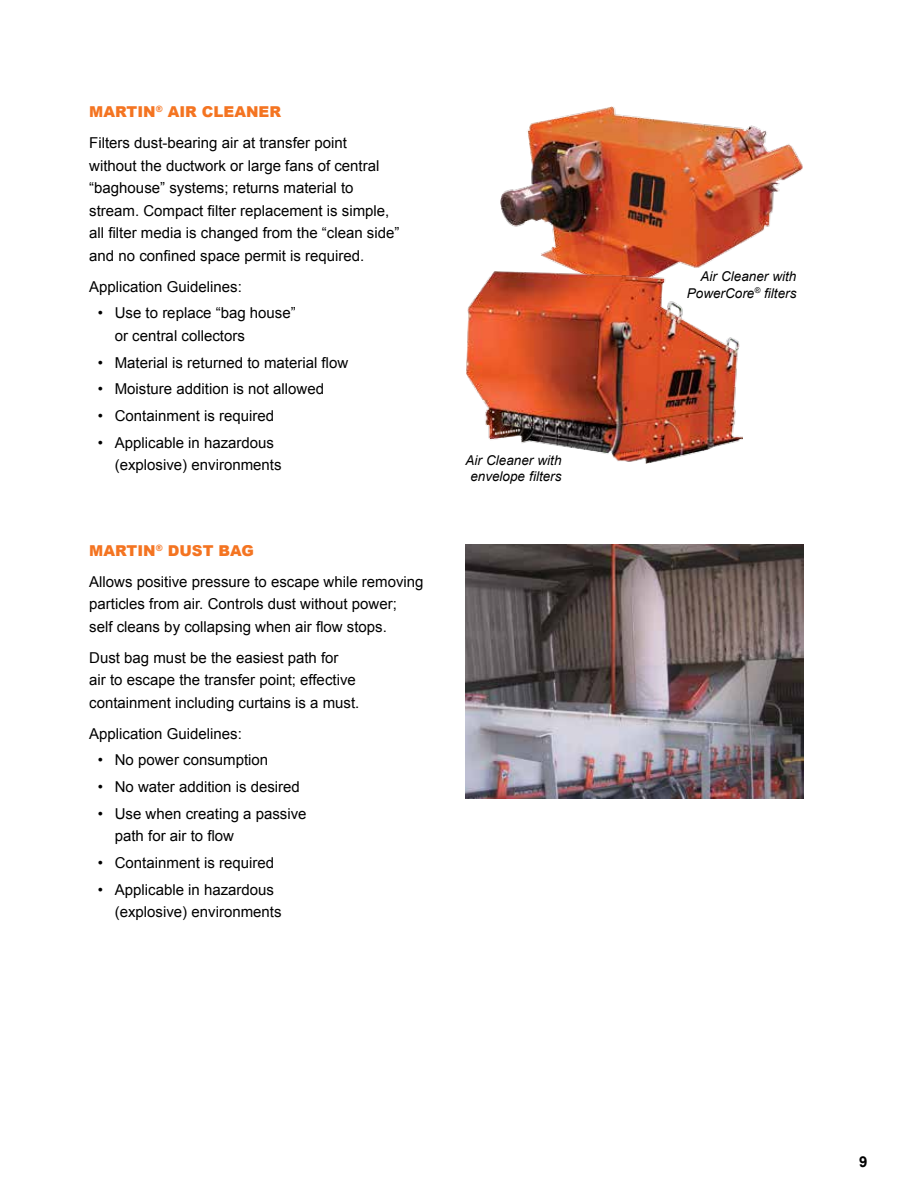
<style>
.page{position:relative;width:918px;height:1188px;background:#fff}
.page>*{position:absolute;margin:0;border:0;box-sizing:border-box;transform-origin:0 0}
.t1{font:15px/22.5px "Arial";color:#000}
.t2{font:700 15px "Arial";color:#000}
.t3{font:italic 13.5px/16.2px "Arial";color:#000;text-align:center}
.s1{font-weight:900;color:#f47421}
</style>
<div class="page">
<img style="left:465px;top:545px;width:338px;height:253px">
<img style="left:500px;top:106px;width:303px;height:165px">
<img style="left:466px;top:271px;width:276px;height:192px">
<p class="t1" style="left:89px;top:96px;width:259px;line-height:31px"><span class="s1">MARTIN</span><sup>®</sup> <span class="s1">AIR CLEANER<br></span>Filters dust-bearing air at transfer point</p>
<p class="t1" style="left:89px;top:154px;width:312px">without the ductwork or large fans of central “baghouse” systems; returns material to stream. Compact filter replacement is simple, all filter media is changed from the “clean side” and no confined space permit is required.</p>
<p class="t1" style="left:89px;top:275px;width:154px">Application Guidelines:</p>
<p class="t1" style="left:115px;top:302px;width:182px;text-indent:-17px">• Use to replace “bag house” or central collectors</p>
<p class="t1" style="left:98px;top:351px;width:252px">• Material is returned to material flow</p>
<p class="t1" style="left:98px;top:378px;width:228px">• Moisture addition is not allowed</p>
<p class="t1" style="left:98px;top:405px;width:178px">• Containment is required</p>
<p class="t1" style="left:115px;top:431px;width:168px;text-indent:-17px">• Applicable in hazardous (explosive) environments</p>
<p class="t1" style="left:89px;top:535px;width:336px;line-height:31px"><span class="s1">MARTIN</span><sup>®</sup> <span class="s1">DUST BAG<br></span>Allows positive pressure to escape while removing</p>
<p class="t1" style="left:89px;top:593px;width:309px">particles from air. Controls dust without power; self cleans by collapsing when air flow stops.</p>
<p class="t1" style="left:89px;top:646px;width:272px">Dust bag must be the easiest path for<br>air to escape the transfer point; effective containment including curtains is a must.</p>
<p class="t1" style="left:89px;top:722px;width:154px">Application Guidelines:</p>
<p class="t1" style="left:98px;top:749px;width:172px">• No power consumption</p>
<p class="t1" style="left:98px;top:776px;width:204px">• No water addition is desired</p>
<p class="t1" style="left:115px;top:802px;width:193px;text-indent:-17px">• Use when creating a passive path for air to flow</p>
<p class="t1" style="left:98px;top:852px;width:178px">• Containment is required</p>
<p class="t1" style="left:115px;top:878px;width:168px;text-indent:-17px">• Applicable in hazardous (explosive) environments</p>
<p class="t3" style="left:466px;top:452px;width:98px">Air Cleaner with envelope filters</p>
<p class="t3" style="left:687px;top:269px;width:111px;text-align:right">Air Cleaner with<br>PowerCore<sup>®</sup> filters</p>
<p class="t2" style="left:859px;top:1152px;width:10px">9</p>
</div>
